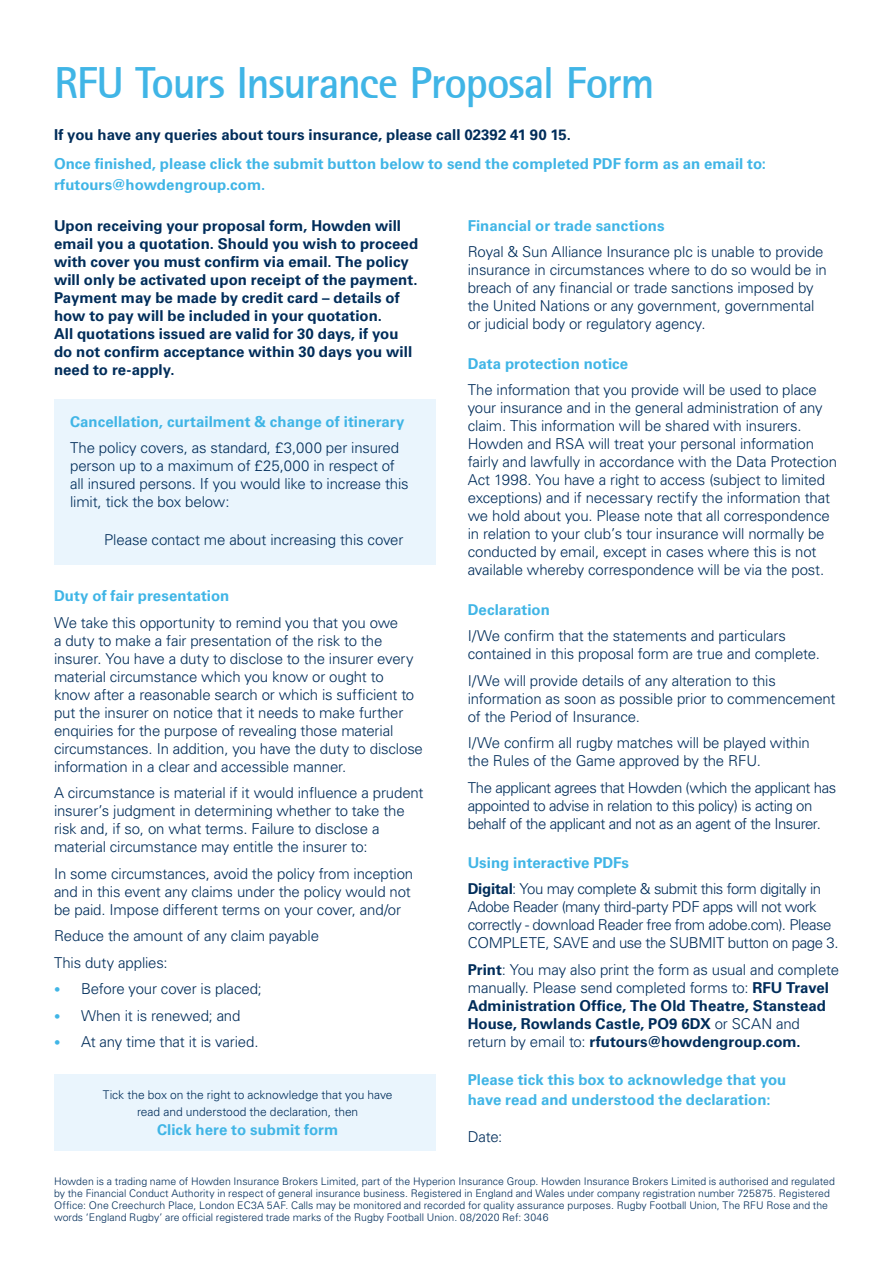
<style>
.page{position:relative;width:893px;height:1263px;background:#fff}
.page>*{position:absolute;margin:0;border:0;box-sizing:border-box;transform-origin:0 0}
.t1{font:700 45px "AT Rotis Sans Serif";letter-spacing:-.03em;color:#40b5e6}
.t2{font:300 15px/18px "Univers LT Std";letter-spacing:-.01em;color:#002d5a}
.t3{font:700 15px/18px "Univers LT Std";letter-spacing:.005em;color:#002d5a}
.t4{font:300 15px/18px "Univers LT Std";letter-spacing:-.03em;color:#002d5a}
.t5{font:700 15px/21px "Univers LT Std";letter-spacing:.005em;color:#40b5e6}
.t6{font:300 12px/16.5px "Univers LT Std";color:#002d5a;text-align:center}
.t7{font:300 10.5px/12px "Univers LT Std";letter-spacing:.005em;color:#002d5a}
.s1{font-weight:700;color:#40b5e6}
.s2{font-weight:700}
.s3{font-weight:300}
.s4{font-size:12.75px;color:#40b5e6}
</style>
<div class="page">
<div style="left:54px;top:400px;width:381px;height:165px;background:#eaf5fd"></div>
<div style="left:54px;top:1074px;width:381px;height:77px;background:#eaf5fd"></div>
<h1 class="t1" style="left:54px;top:54px;width:602px">RFU Tours Insurance Proposal Form</h1>
<p class="t3" style="left:54px;top:125px;width:518px">If you have any queries about tours insurance, please call 02392 41 90 15.</p>
<p class="t5" style="left:54px;top:153px;width:713px">Once finished, please click the submit button below to send the completed PDF form as an email to: rfutours@howdengroup.com.</p>
<p class="t3" style="left:54px;top:217px;width:366px">Upon receiving your proposal form, Howden will email you a quotation. Should you wish to proceed with cover you must confirm via email. The policy will only be activated upon receipt of the payment.<br>Payment may be made by credit card – details of how to pay will be included in your quotation.<br>All quotations issued are valid for 30 days, if you do not confirm acceptance within 30 days you will need to re-apply.</p>
<p class="t5" style="left:468px;top:215px;width:198px">Financial or trade sanctions</p>
<p class="t2" style="left:468px;top:243px;width:361px">Royal &amp; Sun Alliance Insurance plc is unable to provide insurance in circumstances where to do so would be in breach of any financial or trade sanctions imposed by the United Nations or any government, governmental or judicial body or regulatory agency.</p>
<p class="t5" style="left:468px;top:353px;width:162px">Data protection notice</p>
<p class="t2" style="left:468px;top:381px;width:371px">The information that you provide will be used to place your insurance and in the general administration of any claim. This information will be shared with insurers.<br>Howden and RSA will treat your personal information fairly and lawfully in accordance with the Data Protection Act 1998. You have a right to access (subject to limited exceptions) and if necessary rectify the information that we hold about you. Please note that all correspondence in relation to your club’s tour insurance will normally be conducted by email, except in cases where this is not available whereby correspondence will be via the post.</p>
<p class="t5" style="left:468px;top:599px;width:84px">Declaration</p>
<p class="t2" style="left:468px;top:627px;width:354px">I/We confirm that the statements and particulars contained in this proposal form are true and complete.</p>
<p class="t2" style="left:468px;top:671px;width:369px">I/We will provide details of any alteration to this information as soon as possible prior to commencement of the Period of Insurance.</p>
<p class="t2" style="left:468px;top:734px;width:344px">I/We confirm all rugby matches will be played within the Rules of the Game approved by the RFU.</p>
<p class="t4" style="left:468px;top:778px;width:370px">The applicant agrees that Howden (which the applicant has appointed to advise in relation to this policy) is acting on behalf of the applicant and not as an agent of the Insurer.</p>
<p class="t4" style="left:468px;top:849px;width:355px;line-height:26.5px"><span class="s1">Using interactive PDFs<br></span><span class="s2">Digital</span>: You may complete &amp; submit this form digitally in</p>
<p class="t4" style="left:468px;top:898px;width:372px">Adobe Reader (many third-party PDF apps will not work correctly - download Reader free from adobe.com). Please<br>COMPLETE, SAVE and use the SUBMIT button on page 3.</p>
<p class="t3" style="left:468px;top:961px;width:373px">Print<span class="s3">: You may also print the form as usual and complete manually. Please send completed forms to:</span> RFU Travel Administration Office, The Old Theatre, Stanstead House, Rowlands Castle, PO9 6DX <span class="s3">or SCAN and return by email to:</span> rfutours@howdengroup.com.</p>
<p class="t5" style="left:468px;top:1070px;width:320px;line-height:19.5px">Please tick this box to acknowledge that you have read and understood the declaration:</p>
<p class="t2" style="left:468px;top:1128px;width:36px">Date:</p>
<p class="t7" style="left:54px;top:1176px;width:782px">Howden is a trading name of Howden Insurance Brokers Limited, part of the Hyperion Insurance Group. Howden Insurance Brokers Limited is authorised and regulated by the Financial Conduct Authority in respect of general insurance business. Registered in England and Wales under company registration number 725875. Registered Office: One Creechurch Place, London EC3A 5AF. Calls may be monitored and recorded for quality assurance purposes. Rugby Football Union, The RFU Rose and the words ‘England Rugby’ are official registered trade marks of the Rugby Football Union. 08/2020 Ref: 3046</p>
<p class="t5" style="left:70px;top:411px;width:336px">Cancellation, curtailment &amp; change of itinerary</p>
<p class="t2" style="left:70px;top:439px;width:340px">The policy covers, as standard, £3,000 per insured person up to a maximum of £25,000 in respect of all insured persons. If you would like to increase this limit, tick the box below:</p>
<p class="t2" style="left:104px;top:531px;width:301px">Please contact me about increasing this cover</p>
<p class="t5" style="left:54px;top:585px;width:177px">Duty of fair presentation</p>
<p class="t2" style="left:54px;top:613px;width:370px">We take this opportunity to remind you that you owe<br>a duty to make a fair presentation of the risk to the insurer. You have a duty to disclose to the insurer every material circumstance which you know or ought to know after a reasonable search or which is sufficient to put the insurer on notice that it needs to make further enquiries for the purpose of revealing those material circumstances. In addition, you have the duty to disclose information in a clear and accessible manner.</p>
<p class="t2" style="left:54px;top:784px;width:371px">A circumstance is material if it would influence a prudent insurer’s judgment in determining whether to take the risk and, if so, on what terms. Failure to disclose a material circumstance may entitle the insurer to:</p>
<p class="t2" style="left:54px;top:864px;width:361px">In some circumstances, avoid the policy from inception and in this event any claims under the policy would not be paid. Impose different terms on your cover, and/or</p>
<p class="t2" style="left:54px;top:922px;width:267px;line-height:26.5px">Reduce the amount of any claim payable<br>This duty applies:</p>
<p class="t2" style="left:54px;top:980px;width:209px"><span class="s4">•</span> Before your cover is placed;</p>
<p class="t2" style="left:54px;top:1006px;width:188px"><span class="s4">•</span> When it is renewed; and</p>
<p class="t2" style="left:54px;top:1033px;width:206px"><span class="s4">•</span> At any time that it is varied.</p>
<p class="t6" style="left:103px;top:1087px;width:291px">Tick the box on the right to acknowledge that you have read and understood the declaration, then</p>
<p class="t5" style="left:157px;top:1119px;width:183px">Click here to submit form</p>
</div>
